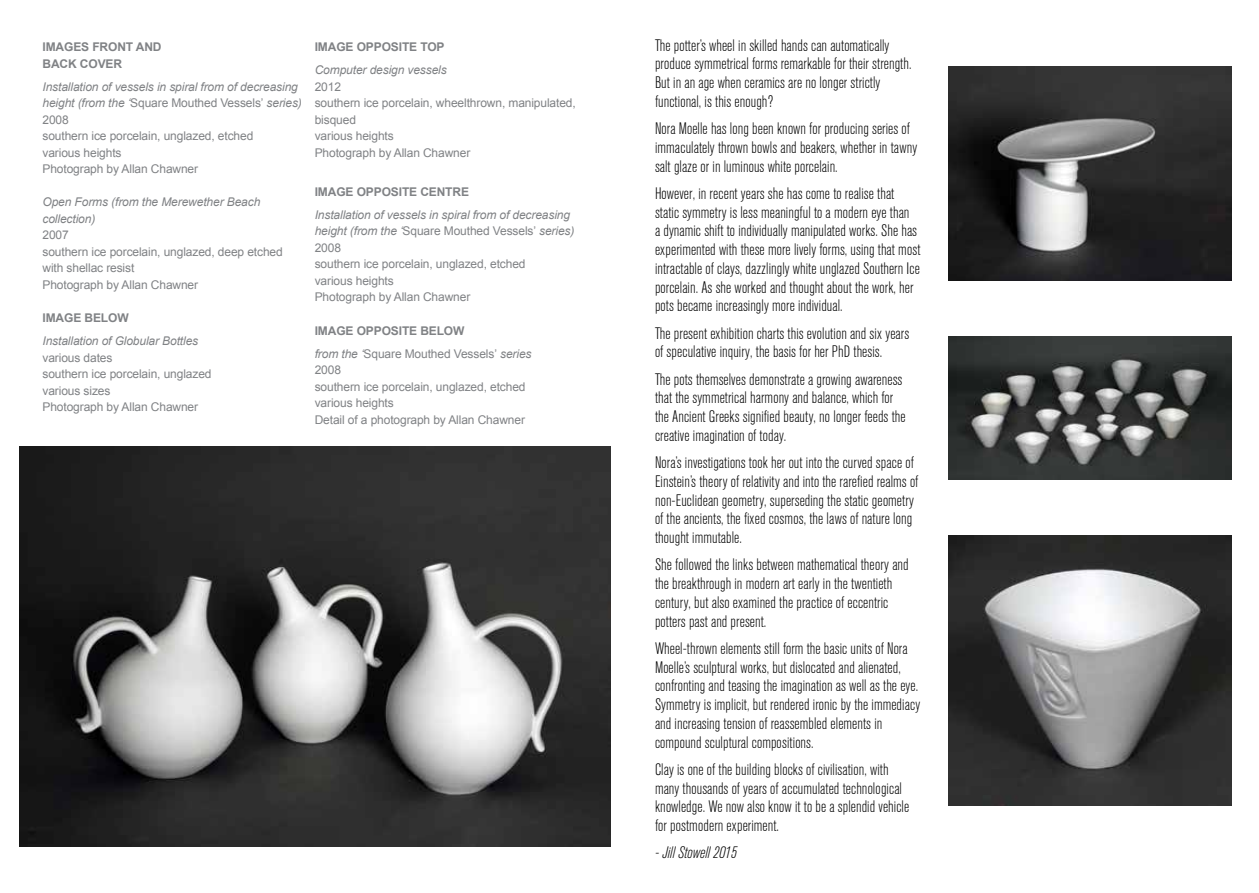
<style>
.page{position:relative;width:1259px;height:893px;background:#fff}
.page>*{position:absolute;margin:0;border:0;box-sizing:border-box;transform-origin:0 0}
.t1{font:300 condensed 16.5px/18.8px "Akzidenz Grotesk BQ";letter-spacing:.005em;color:#000}
.t2{font:italic 300 condensed 16.5px "Akzidenz Grotesk BQ";letter-spacing:.005em;color:#000}
.t3{font:12px/16.5px "Arial";letter-spacing:-.01em;color:#808285}
.t4{font:italic 12px/16.5px "Arial";letter-spacing:-.01em;color:#808285}
.t5{font:700 12px/16.5px "Arial";letter-spacing:-.01em;color:#808285}
.s1{font-style:italic}
.s2{font-weight:700}
</style>
<div class="page">
<img style="left:948px;top:337px;width:283px;height:143px">
<img style="left:19px;top:446px;width:591px;height:401px">
<img style="left:948px;top:536px;width:283px;height:269px">
<img style="left:948px;top:67px;width:283px;height:213px">
<p class="t5" style="left:43px;top:39px;width:121px">IMAGES FRONT AND<br>BACK COVER</p>
<p class="t3" style="left:43px;top:78px;width:261px"><span class="s1">Installation of vessels in spiral from of decreasing height (from the ‘</span>Square Mouthed Vessels’ <span class="s1">series)<br></span>2008<br>southern ice porcelain, unglazed, etched<br>various heights<br>Photograph by Allan Chawner</p>
<p class="t4" style="left:43px;top:194px;width:219px">Open Forms (from the Merewether Beach collection)</p>
<p class="t3" style="left:43px;top:227px;width:242px">2007<br>southern ice porcelain, unglazed, deep etched with shellac resist<br>Photograph by Allan Chawner</p>
<p class="t5" style="left:43px;top:310px;width:88px">IMAGE BELOW</p>
<p class="t4" style="left:43px;top:333px;width:157px">Installation of Globular Bottles</p>
<p class="t3" style="left:43px;top:349px;width:171px">various dates<br>southern ice porcelain, unglazed various sizes<br>Photograph by Allan Chawner</p>
<p class="t5" style="left:315px;top:39px;width:131px">IMAGE OPPOSITE TOP</p>
<p class="t4" style="left:315px;top:62px;width:134px">Computer design vessels</p>
<p class="t3" style="left:315px;top:78px;width:263px">2012<br>southern ice porcelain, wheelthrown, manipulated, bisqued<br>various heights<br>Photograph by Allan Chawner</p>
<p class="t5" style="left:315px;top:184px;width:156px">IMAGE OPPOSITE CENTRE</p>
<p class="t3" style="left:315px;top:207px;width:261px"><span class="s1">Installation of vessels in spiral from of decreasing height (from the ‘</span>Square Mouthed Vessels’ <span class="s1">series)<br></span>2008<br>southern ice porcelain, unglazed, etched<br>various heights<br>Photograph by Allan Chawner</p>
<p class="t3" style="left:315px;top:319px;width:218px;line-height:23px"><span class="s2">IMAGE OPPOSITE BELOW<br></span><span class="s1">from the ‘</span>Square Mouthed Vessels’ <span class="s1">series</span></p>
<p class="t3" style="left:315px;top:362px;width:212px">2008<br>southern ice porcelain, unglazed, etched various heights<br>Detail of a photograph by Allan Chawner</p>
<p class="t1" style="left:655px;top:36px;width:258px">The potter’s wheel in skilled hands can automatically produce symmetrical forms remarkable for their strength.<br>But in an age when ceramics are no longer strictly functional, is this enough?</p>
<p class="t1" style="left:655px;top:120px;width:264px">Nora Moelle has long been known for producing series of immaculately thrown bowls and beakers, whether in tawny salt glaze or in luminous white porcelain.</p>
<p class="t1" style="left:655px;top:184px;width:267px">However, in recent years she has come to realise that static symmetry is less meaningful to a modern eye than<br>a dynamic shift to individually manipulated works. She has experimented with these more lively forms, using that most intractable of clays, dazzlingly white unglazed Southern Ice porcelain. As she worked and thought about the work, her pots became increasingly more individual.</p>
<p class="t1" style="left:655px;top:324px;width:256px">The present exhibition charts this evolution and six years of speculative inquiry, the basis for her PhD thesis.</p>
<p class="t1" style="left:655px;top:370px;width:252px">The pots themselves demonstrate a growing awareness that the symmetrical harmony and balance, which for the Ancient Greeks signified beauty, no longer feeds the creative imagination of today.</p>
<p class="t1" style="left:655px;top:454px;width:265px">Nora’s investigations took her out into the curved space of Einstein’s theory of relativity and into the rarefied realms of non-Euclidean geometry, superseding the static geometry of the ancients, the fixed cosmos, the laws of nature long thought immutable.</p>
<p class="t1" style="left:655px;top:556px;width:255px">She followed the links between mathematical theory and the breakthrough in modern art early in the twentieth century, but also examined the practice of eccentric potters past and present.</p>
<p class="t1" style="left:655px;top:639px;width:267px">Wheel-thrown elements still form the basic units of Nora Moelle’s sculptural works, but dislocated and alienated, confronting and teasing the imagination as well as the eye.<br>Symmetry is implicit, but rendered ironic by the immediacy and increasing tension of reassembled elements in compound sculptural compositions.</p>
<p class="t1" style="left:655px;top:760px;width:256px">Clay is one of the building blocks of civilisation, with many thousands of years of accumulated technological knowledge. We now also know it to be a splendid vehicle for postmodern experiment.</p>
<p class="t2" style="left:655px;top:844px;width:83px">- Jill Stowell 2015</p>
</div>
